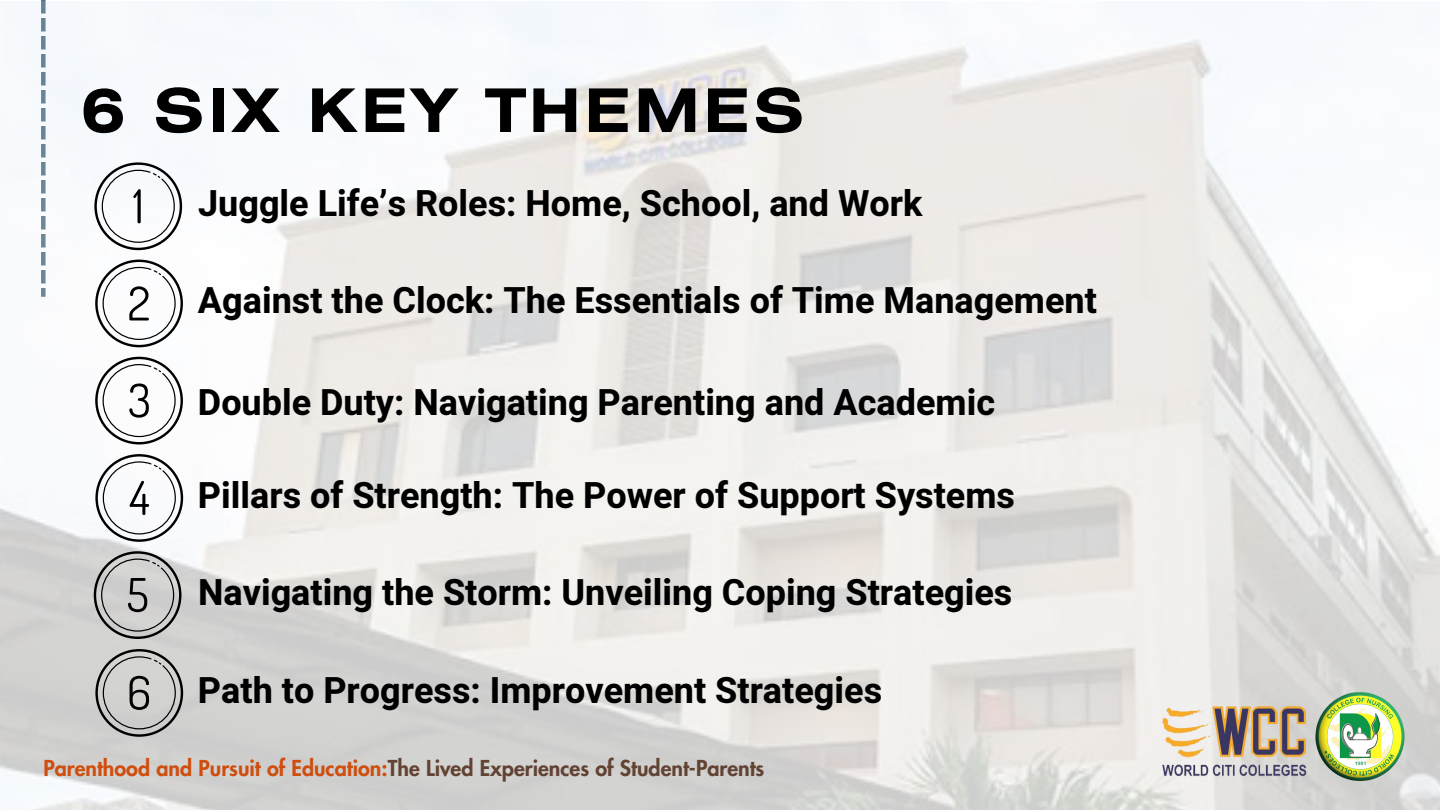
<style>
.page{position:relative;width:1440px;height:810px;background:#fff}
.page>*{position:absolute;margin:0;border:0;box-sizing:border-box;transform-origin:0 0}
.t1{font:700 60px "Helios Ext";letter-spacing:.05em;color:#000}
.t2{font:700 36px "Heebo";color:#000}
.t3{font:800 21.5px "Futura LT Pro";color:#624233}
.s1{color:#cf4e0e}
</style>
<div class="page">
<img style="left:0;top:2px;width:1440px;height:808px">
<img style="left:1152px;top:693px;width:159px;height:86px">
<img style="left:1312px;top:689px;width:94px;height:93px">
<svg style="left:94px;top:162px;width:88px;height:88px"></svg>
<svg style="left:95px;top:260px;width:88px;height:87px"></svg>
<svg style="left:95px;top:357px;width:88px;height:87px"></svg>
<svg style="left:95px;top:454px;width:88px;height:88px"></svg>
<svg style="left:94px;top:551px;width:87px;height:88px;background:#b3b3b2"></svg>
<svg style="left:95px;top:649px;width:88px;height:88px;background:#b1b1af"></svg>
<p class="t1" style="left:81px;top:88px;width:725px">6 SIX KEY THEMES</p>
<h2 class="t2" style="left:198px;top:179px;width:726px">Juggle Life’s Roles: Home, School, and Work</h2>
<p class="t2" style="left:198px;top:276px;width:900px">Against the Clock: The Essentials of Time Management</p>
<p class="t2" style="left:198px;top:377px;width:799px">Double Duty: Navigating Parenting and Academic</p>
<h2 class="t2" style="left:198px;top:470px;width:819px">Pillars of Strength: The Power of Support Systems</h2>
<p class="t2" style="left:198px;top:568px;width:816px">Navigating the Storm: Unveiling Coping Strategies</p>
<h2 class="t2" style="left:198px;top:665px;width:686px">Path to Progress: Improvement Strategies</h2>
<h2 class="t3" style="left:43px;top:758px;width:723px"><span class="s1">Parenthood and Pursuit of Education:</span>The Lived Experiences of Student-Parents</h2>
</div>
